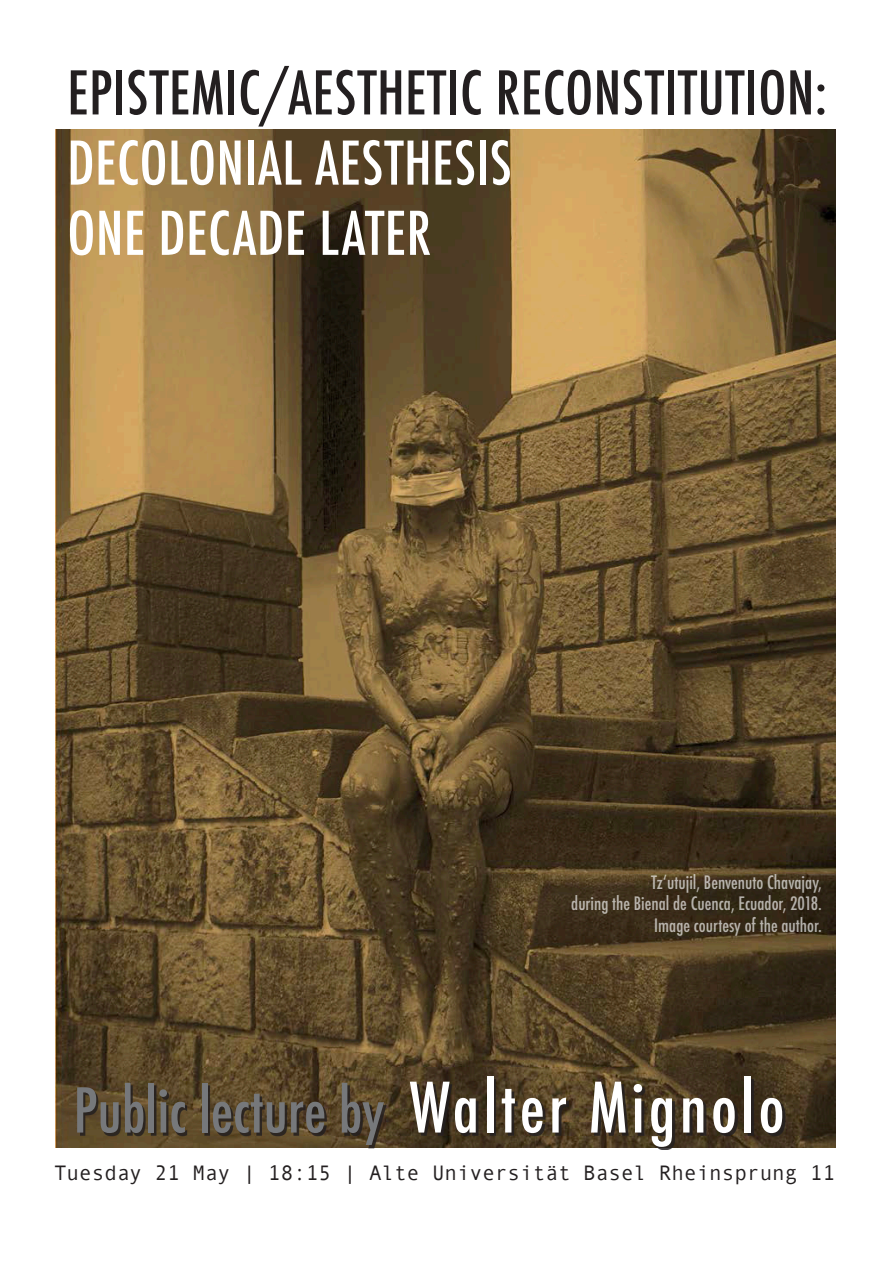
<style>
.page{position:relative;width:893px;height:1263px;background:#fff}
.page>*{position:absolute;margin:0;border:0;box-sizing:border-box;transform-origin:0 0}
.t1{font:500 condensed 60px "Futura";color:#76787b}
.t2{font:500 condensed 58.5px "Futura";letter-spacing:.01em;color:#231f20}
.t3{font:500 condensed 58.5px/70.2px "Futura";letter-spacing:.01em;color:#fff}
.t4{font:21px "Andale Mono";color:#231f20}
.t5{font:500 condensed 18px/21.6px "Futura";color:#fff;text-align:right}
.s1{font-size:67.5px;color:#fff}
</style>
<div class="page">
<img style="left:55px;top:129px;width:781px;height:1018px">
<div style="left:80px;top:1079px;width:705px;height:71px;background:#231f20;opacity:.85"></div>
<h2 class="t2" style="left:67px;top:55px;width:761px">EPISTEMIC/AESTHETIC RECONSTITUTION:</h2>
<h2 class="t3" style="left:67px;top:128px;width:446px">DECOLONIAL AESTHESIS<br>ONE DECADE LATER</h2>
<p class="t5" style="left:571px;top:871px;width:252px">Tz‘utujil, Benvenuto Chavajay,<br>during the Bienal de Cuenca, Ecuador, 2018.<br>Image courtesy of the author.</p>
<h1 class="t1" style="left:74px;top:1072px;width:712px">Public lecture by <span class="s1">Walter Mignolo</span></h1>
<p class="t4" style="left:54px;top:1159px;width:783px">Tuesday 21 May | 18:15 | Alte Universität Basel Rheinsprung 11</p>
</div>
